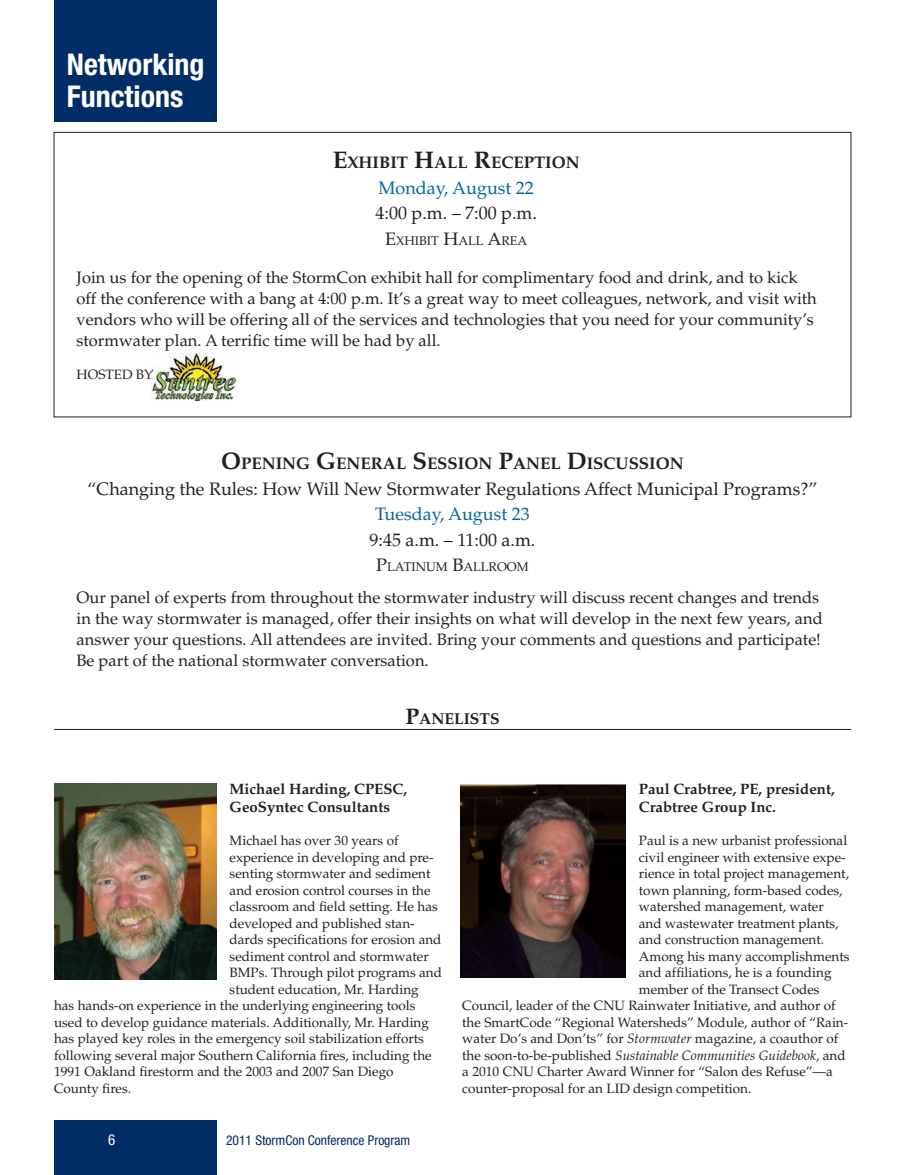
<style>
.page{position:relative;width:905px;height:1175px;background:#fff}
.page>*{position:absolute;margin:0;border:0;box-sizing:border-box;transform-origin:0 0}
.t1{font:700 condensed 30px/31.5px "Helvetica Neue";color:#fff}
.t2{font:18px "Palatino";color:#231f20}
.t3{font:18px "Palatino";color:#00679e}
.t4{font:700 16.8px "Palatino";color:#231f20}
.t5{font:16.5px/21px "Palatino";color:#231f20}
.t6{font:700 15.75px "Palatino";color:#231f20}
.t7{font:700 15px/18px "Palatino";color:#231f20}
.t8{font:condensed 15px "Helvetica Neue";color:#fff}
.t9{font:13.5px "Palatino";color:#231f20}
.t10{font:italic 13.5px "Palatino";color:#231f20}
.t11{font:condensed 13.5px "Helvetica Neue";color:#002d65}
.t12{font:12.6px "Palatino";color:#231f20}
.s1{font-size:24px}
.s2{font-size:18px}
.s3{font-size:22.5px}
.s4{font-style:italic}
.s5{font-style:normal}
</style>
<div class="page">
<div style="left:54px;top:1120px;width:162px;height:54px;background:#002d65"></div>
<div style="left:54px;top:0;width:162px;height:122px;background:#002d65"></div>
<img style="left:54px;top:783px;width:162px;height:196px">
<img style="left:460px;top:784px;width:165px;height:193px">
<hr style="left:54px;top:729px;width:796px;height:1px;background:#231f20">
<img style="left:152px;top:354px;width:84px;height:47px">
<h1 class="t1" style="left:67px;top:48px;width:139px">Networking<br>Functions</h1>
<p class="t4" style="left:333px;top:153px;width:248px"><span class="s1">E</span>XHIBIT <span class="s1">H</span>ALL <span class="s1">R</span>ECEPTION</p>
<h2 class="t3" style="left:378px;top:177px;width:157px">Monday, August 22</h2>
<h2 class="t2" style="left:375px;top:203px;width:163px">4:00 p.m. – 7:00 p.m.</h2>
<p class="t12" style="left:385px;top:233px;width:144px"><span class="s2">E</span>XHIBIT <span class="s2">H</span>ALL <span class="s2">A</span>REA</p>
<p class="t5" style="left:76px;top:267px;width:741px">Join us for the opening of the StormCon exhibit hall for complimentary food and drink, and to kick off the conference with a bang at 4:00 p.m. It’s a great way to meet colleagues, network, and visit with vendors who will be offering all of the services and technologies that you need for your community’s stormwater plan. A terrific time will be had by all.</p>
<p class="t9" style="left:76px;top:366px;width:78px">HOSTED BY</p>
<p class="t4" style="left:221px;top:454px;width:217px"><span class="s1">O</span>PENING <span class="s1">G</span>ENERAL <span class="s1">S</span>ESS</p>
<p class="t4" style="left:458px;top:454px;width:227px">ION <span class="s1">P</span>ANEL <span class="s1">D</span>ISCUSSION</p>
<h2 class="t2" style="left:88px;top:478px;width:731px">“Changing the Rules: How Will New Stormwater Regulations Affect Municipal Programs?”</h2>
<h2 class="t3" style="left:375px;top:503px;width:156px">Tuesday, August 23</h2>
<h2 class="t2" style="left:369px;top:529px;width:167px">9:45 a.m. – 11:00 a.m.</h2>
<p class="t12" style="left:376px;top:559px;width:154px"><span class="s2">P</span>LATINUM <span class="s2">B</span>ALLROOM</p>
<p class="t5" style="left:76px;top:587px;width:747px">Our panel of experts from throughout the stormwater industry will discuss recent changes and trends in the way stormwater is managed, offer their insights on what will develop in the next few years, and answer your questions. All attendees are invited. Bring your comments and questions and participate!<br>Be part of the national stormwater conversation.</p>
<p class="t6" style="left:405px;top:710px;width:94px"><span class="s3">P</span>ANELISTS</p>
<p class="t7" style="left:230px;top:780px;width:179px">Michael Harding, CPESC,<br>GeoSyntec Consultants</p>
<p class="t9" style="left:230px;top:832px;width:170px">Michael has over 30 years of</p>
<p class="t9" style="left:230px;top:849px;width:205px">experience in developing and pre-</p>
<p class="t9" style="left:230px;top:865px;width:202px">senting stormwater and sediment</p>
<p class="t9" style="left:230px;top:882px;width:202px">and erosion control courses in the</p>
<p class="t9" style="left:230px;top:898px;width:210px">classroom and field setting. He has</p>
<p class="t9" style="left:230px;top:915px;width:187px">developed and published stan-</p>
<p class="t9" style="left:230px;top:931px;width:213px">dards specifications for erosion and</p>
<p class="t9" style="left:230px;top:948px;width:200px">sediment control and stormwater</p>
<p class="t9" style="left:230px;top:964px;width:214px">BMPs. Through pilot programs and</p>
<p class="t9" style="left:230px;top:981px;width:190px">student education, Mr. Harding</p>
<p class="t9" style="left:54px;top:997px;width:363px">has hands-on experience in the underlying engineering tools</p>
<p class="t9" style="left:54px;top:1014px;width:376px">used to develop guidance materials. Additionally, Mr. Harding</p>
<p class="t9" style="left:54px;top:1030px;width:371px">has played key roles in the emergency soil stabilization efforts</p>
<p class="t9" style="left:54px;top:1047px;width:379px">following several major Southern California fires, including the</p>
<p class="t9" style="left:54px;top:1063px;width:341px">1991 Oakland firestorm and the 2003 and 2007 San Diego</p>
<p class="t9" style="left:54px;top:1080px;width:79px">County fires.</p>
<p class="t8" style="left:108px;top:1130px;width:9px">6</p>
<p class="t11" style="left:226px;top:1132px;width:186px">2011 StormCon Conference Program</p>
<p class="t7" style="left:639px;top:780px;width:197px">Paul Crabtree, PE, president,<br>Crabtree Group Inc.</p>
<p class="t9" style="left:639px;top:832px;width:210px">Paul is a new urbanist professional</p>
<p class="t9" style="left:639px;top:849px;width:208px">civil engineer with extensive expe-</p>
<p class="t9" style="left:639px;top:865px;width:212px">rience in total project management,</p>
<p class="t9" style="left:639px;top:882px;width:205px">town planning, form-based codes,</p>
<p class="t9" style="left:639px;top:898px;width:186px">watershed management, water</p>
<p class="t9" style="left:639px;top:915px;width:201px">and wastewater treatment plants,</p>
<p class="t9" style="left:639px;top:931px;width:187px">and construction management.</p>
<p class="t9" style="left:639px;top:948px;width:212px">Among his many accomplishments</p>
<p class="t9" style="left:639px;top:964px;width:194px">and affiliations, he is a founding</p>
<p class="t9" style="left:639px;top:981px;width:182px">member of the Transect Codes</p>
<p class="t9" style="left:462px;top:997px;width:375px">Council, leader of the CNU Rainwater Initiative, and author of</p>
<p class="t9" style="left:462px;top:1014px;width:387px">the SmartCode “Regional Watersheds” Module, author of “Rain-</p>
<p class="t9" style="left:462px;top:1030px;width:377px">water Do’s and Don’ts” for <span class="s4">Stormwater</span> magazine, a coauthor of</p>
<p class="t10" style="left:462px;top:1047px;width:385px"><span class="s5">the soon-to-be-published</span> Sustainable Communities Guidebook<span class="s5">, and</span></p>
<p class="t9" style="left:462px;top:1063px;width:372px">a 2010 CNU Charter Award Winner for “Salon des Refuse”—a</p>
<p class="t9" style="left:462px;top:1080px;width:291px">counter-proposal for an LID design competition.</p>
</div>
